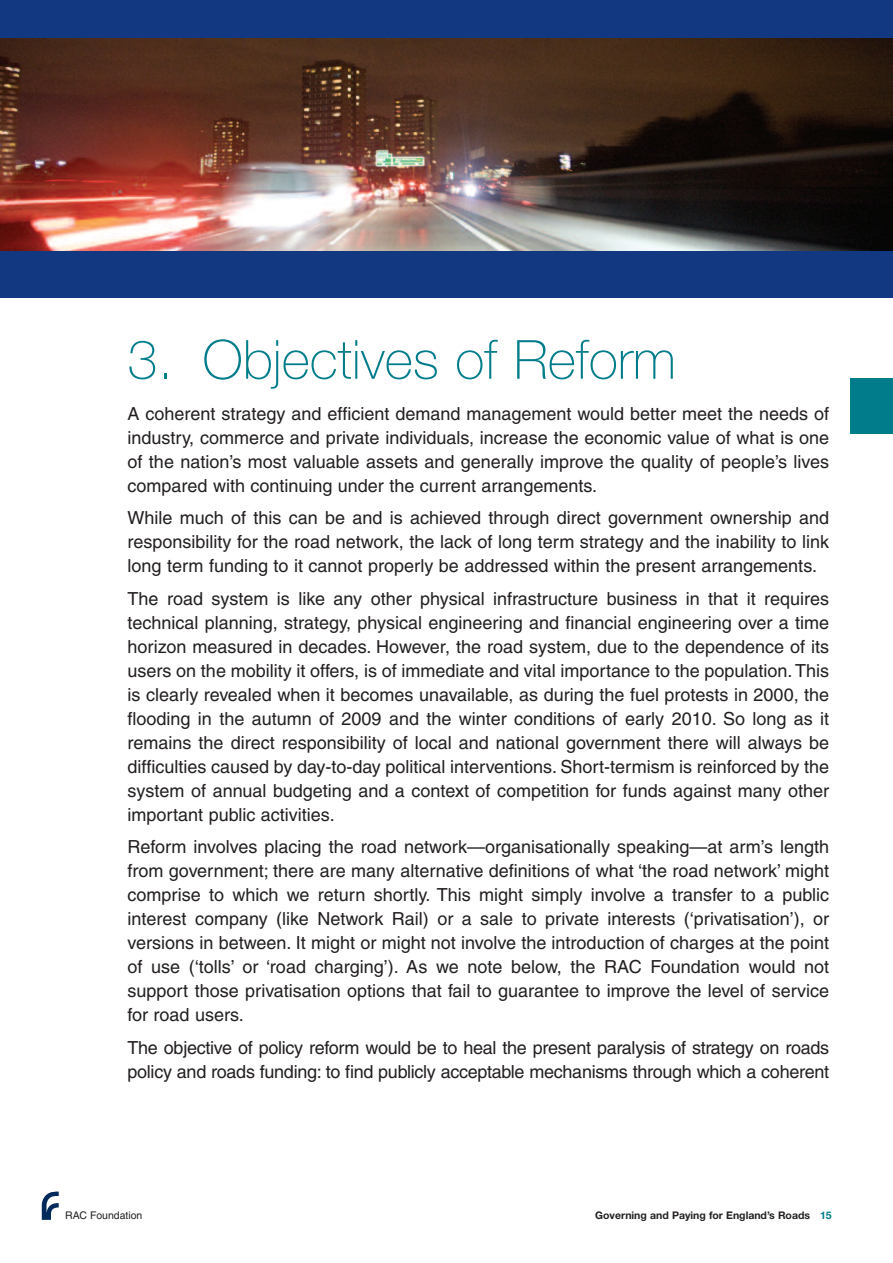
<style>
.page{position:relative;width:893px;height:1263px;background:#fff}
.page>*{position:absolute;margin:0;border:0;box-sizing:border-box;transform-origin:0 0}
.t1{font:100 54px "Helvetica Neue";color:#007c8a}
.t2{font:18px/24px "Helvetica";color:#231f20;text-align:justify}
.t3{font:700 10.5px "Helvetica Neue";color:#231f20}
.t4{font:10.5px "Helvetica";color:#231f20}
.s1{color:#007c8a}
</style>
<div class="page">
<svg style="left:42px;top:1191px;width:17px;height:29px"></svg>
<div style="left:850px;top:378px;width:43px;height:56px;background:#007c8a"></div>
<div style="left:0;top:0;width:893px;height:298px;background:#113880"></div>
<img style="left:0;top:38px;width:893px;height:213px">
<h1 class="t1" style="left:128px;top:340px;width:550px">3. Objectives of Reform</h1>
<p class="t2" style="left:128px;top:403px;width:703px">A coherent strategy and efficient demand management would better meet the needs of industry, commerce and private individuals, increase the economic value of what is one of the nation’s most valuable assets and generally improve the quality of people’s lives compared with continuing under the current arrangements.</p>
<p class="t2" style="left:128px;top:508px;width:703px">While much of this can be and is achieved through direct government ownership and responsibility for the road network, the lack of long term strategy and the inability to link long term funding to it cannot properly be addressed within the present arrangements.</p>
<p class="t2" style="left:128px;top:588px;width:703px">The road system is like any other physical infrastructure business in that it requires technical planning, strategy, physical engineering and financial engineering over a time horizon measured in decades. However, the road system, due to the dependence of its users on the mobility it offers, is of immediate and vital importance to the population.This is clearly revealed when it becomes unavailable, as during the fuel protests in 2000, the flooding in the autumn of 2009 and the winter conditions of early 2010. So long as it remains the direct responsibility of local and national government there will always be difficulties caused by day-to-day political interventions. Short-termism is reinforced by the system of annual budgeting and a context of competition for funds against many other important public activities.</p>
<p class="t2" style="left:128px;top:837px;width:703px">Reform involves placing the road network—organisationally speaking—at arm’s length from government; there are many alternative definitions of what ‘the road network’ might comprise to which we return shortly. This might simply involve a transfer to a public interest company (like Network Rail) or a sale to private interests (‘privatisation’), or versions in between. It might or might not involve the introduction of charges at the point of use (‘tolls’ or ‘road charging’). As we note below, the RAC Foundation would not support those privatisation options that fail to guarantee to improve the level of service for road users.</p>
<p class="t2" style="left:128px;top:1037px;width:703px">The objective of policy reform would be to heal the present paralysis of strategy on roads policy and roads funding: to find publicly acceptable mechanisms through which a coherent</p>
<p class="t4" style="left:65px;top:1211px;width:79px">RAC Foundation</p>
<p class="t3" style="left:595px;top:1211px;width:238px">Governing and Paying for England’s Roads <span class="s1">15</span></p>
</div>
